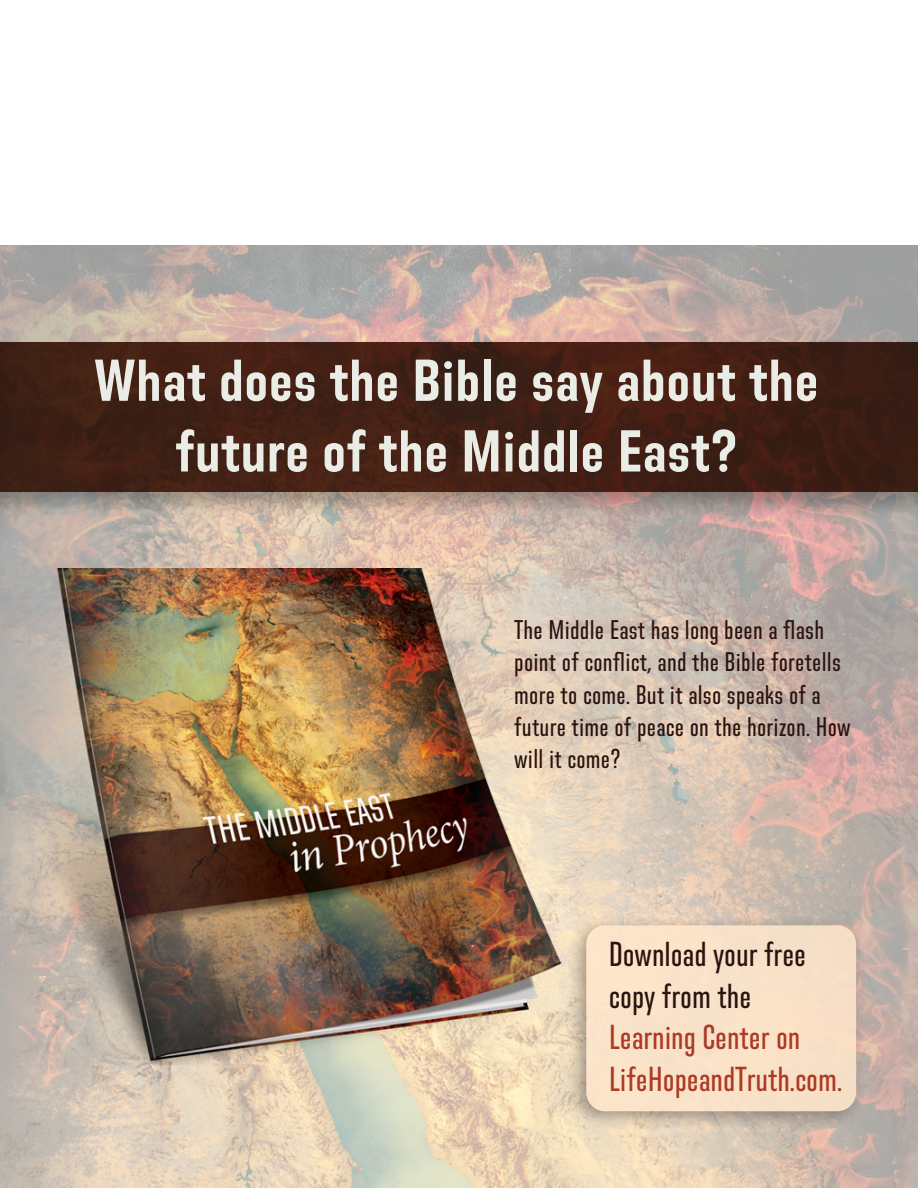
<style>
.page{position:relative;width:918px;height:1188px;background:#fff}
.page>*{position:absolute;margin:0;border:0;box-sizing:border-box;transform-origin:0 0}
.t1{font:700 58.95px/70.7px "Directors Gothic 230";letter-spacing:.01em;color:#eaece6;text-align:center}
.t2{font:500 34.65px/41.5px "Directors Gothic 230";color:#ac3a25}
.t3{font:500 34.65px/41.5px "Directors Gothic 230";color:#2a1310}
.t4{font:500 27px/32.4px "Directors Gothic 230";letter-spacing:.01em;color:#2a1310}
</style>
<div class="page">
<img style="left:0;top:245px;width:918px;height:943px">
<div style="left:0;top:338px;width:918px;height:181px;background:#231f20;opacity:.32"></div>
<div style="left:0;top:342px;width:918px;height:150px;background:linear-gradient(to right,#432115,#3f1d14)"></div>
<img style="left:20px;top:569px;width:542px;height:496px">
<div style="left:566px;top:915px;width:301px;height:217px;background:#231f20;opacity:.46"></div>
<div style="left:586px;top:925px;width:270px;height:186px;background:#ffe7cc;border-radius:19px"></div>
<h1 class="t1" style="left:94px;top:347px;width:726px">What does the Bible say about the future of the Middle East?</h1>
<p class="t4" style="left:514px;top:614px;width:338px">The Middle East has long been a flash point of conflict, and the Bible foretells more to come. But it also speaks of a future time of peace on the horizon. How will it come?</p>
<p class="t3" style="left:609px;top:935px;width:199px">Download your free copy from the</p>
<p class="t2" style="left:609px;top:1018px;width:235px">Learning Center on<br>LifeHopeandTruth.com.</p>
</div>
